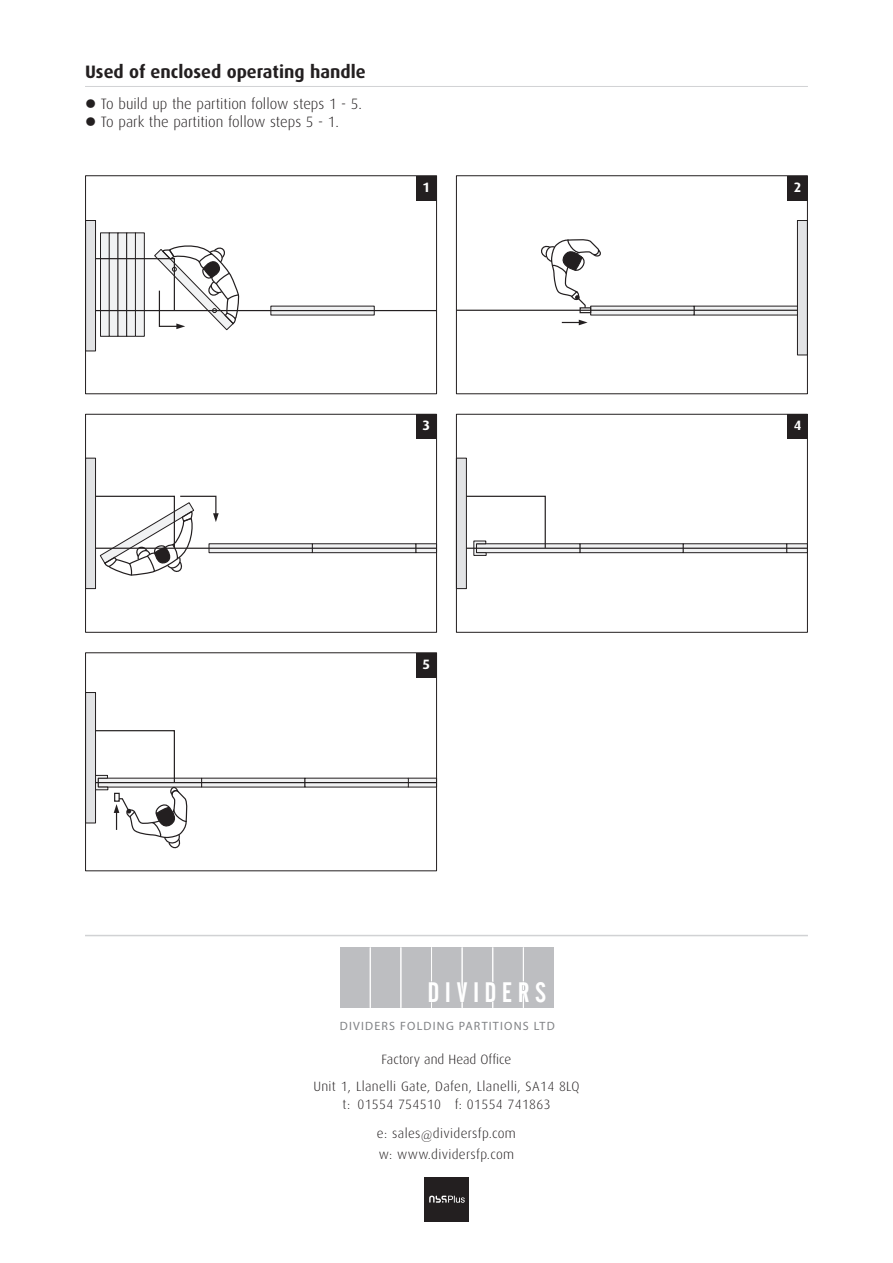
<style>
.page{position:relative;width:893px;height:1263px;background:#fff}
.page>*{position:absolute;margin:0;border:0;box-sizing:border-box;transform-origin:0 0}
.t1{font:27.9px "Alternate Gothic No 2 BT";letter-spacing:.195em;color:#fff}
.t2{font:700 18px "Dax";color:#231f20}
.t3{font:300 15px "Dax";color:#231f20}
.t4{font:700 13.65px "Dax";color:#fff}
.t5{font:300 13.5px/26.5px "Dax";letter-spacing:.025em;color:#231f20;text-align:center}
.t6{font:12px "Myriad";letter-spacing:.1em;color:#808285}
</style>
<div class="page">
<hr style="left:85px;top:86px;width:723px;height:1px;background:#d1d2d4">
<div style="left:86px;top:220px;width:10px;height:131px;background:#e2e3e5"></div>
<div style="left:85px;top:220px;width:11px;height:131px;border:1px solid #231f20"></div>
<div style="left:100px;top:233px;width:9px;height:103px;background:#f1f2f3"></div>
<div style="left:100px;top:232px;width:10px;height:105px;border:1px solid #231f20"></div>
<div style="left:109px;top:233px;width:9px;height:103px;background:#f1f2f3"></div>
<div style="left:109px;top:232px;width:10px;height:105px;border:1px solid #231f20"></div>
<div style="left:118px;top:233px;width:9px;height:103px;background:#f1f2f3"></div>
<div style="left:117px;top:232px;width:10px;height:105px;border:1px solid #231f20"></div>
<div style="left:127px;top:233px;width:9px;height:103px;background:#f1f2f3"></div>
<div style="left:126px;top:232px;width:10px;height:105px;border:1px solid #231f20"></div>
<div style="left:135px;top:233px;width:9px;height:103px;background:#f1f2f3"></div>
<div style="left:135px;top:232px;width:10px;height:105px;border:1px solid #231f20"></div>
<svg style="left:272px;top:308px;width:101px;height:6px"></svg>
<div style="left:86px;top:458px;width:10px;height:131px;background:#e2e3e5"></div>
<div style="left:85px;top:458px;width:11px;height:131px;border:1px solid #231f20"></div>
<svg style="left:417px;top:545px;width:18px;height:6px"></svg>
<div style="left:415px;top:543px;width:22px;height:10px;border:1px solid #231f20"></div>
<svg style="left:219px;top:545px;width:92px;height:6px"></svg>
<div style="left:209px;top:543px;width:104px;height:10px;border:1px solid #231f20"></div>
<svg style="left:314px;top:545px;width:100px;height:6px"></svg>
<div style="left:312px;top:543px;width:104px;height:10px;border:1px solid #231f20"></div>
<div style="left:797px;top:220px;width:10px;height:135px;background:#e2e3e5"></div>
<div style="left:797px;top:220px;width:10px;height:135px;border:1px solid #231f20"></div>
<svg style="left:696px;top:308px;width:100px;height:6px"></svg>
<svg style="left:592px;top:308px;width:100px;height:6px"></svg>
<div style="left:456px;top:458px;width:10px;height:131px;background:#e2e3e5"></div>
<div style="left:456px;top:458px;width:11px;height:131px;border:1px solid #231f20"></div>
<svg style="left:788px;top:545px;width:17px;height:6px"></svg>
<div style="left:786px;top:543px;width:21px;height:10px;border:1px solid #231f20"></div>
<svg style="left:581px;top:545px;width:101px;height:6px"></svg>
<div style="left:579px;top:543px;width:105px;height:10px;border:1px solid #231f20"></div>
<svg style="left:546px;top:545px;width:32px;height:6px"></svg>
<div style="left:476px;top:543px;width:104px;height:10px;border:1px solid #231f20"></div>
<svg style="left:685px;top:545px;width:100px;height:6px"></svg>
<div style="left:683px;top:543px;width:104px;height:10px;border:1px solid #231f20"></div>
<div style="left:85px;top:414px;width:352px;height:219px;border:1px solid #231f20"></div>
<div style="left:456px;top:414px;width:351px;height:219px;border:1px solid #231f20"></div>
<div style="left:85px;top:175px;width:352px;height:219px;border:1px solid #231f20"></div>
<div style="left:456px;top:175px;width:351px;height:219px;border:1px solid #231f20"></div>
<div style="left:86px;top:692px;width:10px;height:131px;background:#e2e3e5"></div>
<div style="left:85px;top:692px;width:11px;height:131px;border:1px solid #231f20"></div>
<svg style="left:410px;top:780px;width:25px;height:5px"></svg>
<svg style="left:203px;top:780px;width:100px;height:5px"></svg>
<svg style="left:188px;top:780px;width:12px;height:5px"></svg>
<svg style="left:306px;top:780px;width:101px;height:5px"></svg>
<div style="left:85px;top:652px;width:352px;height:219px;border:1px solid #231f20"></div>
<svg style="left:541px;top:239px;width:63px;height:70px"></svg>
<div style="left:580px;top:308px;width:11px;height:5px;background:#b3b2b2"></div>
<div style="left:579px;top:307px;width:12px;height:6px;border:1px solid #231f20"></div>
<svg style="left:562px;top:320px;width:26px;height:5px"></svg>
<hr style="left:456px;top:310px;width:341px;height:1px;background:#231f20">
<hr style="left:96px;top:310px;width:341px;height:1px;background:#231f20">
<svg style="left:94px;top:242px;width:146px;height:89px"></svg>
<hr style="left:96px;top:548px;width:341px;height:1px;background:#231f20">
<svg style="left:94px;top:495px;width:125px;height:82px"></svg>
<hr style="left:466px;top:548px;width:341px;height:1px;background:#231f20">
<svg style="left:465px;top:495px;width:81px;height:61px"></svg>
<hr style="left:96px;top:782px;width:341px;height:1px;background:#231f20">
<svg style="left:94px;top:729px;width:94px;height:120px"></svg>
<div style="left:416px;top:176px;width:21px;height:24px;background:#231f20"></div>
<div style="left:787px;top:176px;width:21px;height:24px;background:#231f20"></div>
<div style="left:416px;top:414px;width:21px;height:24px;background:#231f20"></div>
<div style="left:416px;top:653px;width:21px;height:25px;background:#231f20"></div>
<div style="left:787px;top:414px;width:21px;height:24px;background:#231f20"></div>
<hr style="left:85px;top:935px;width:723px;height:1px;background:#d1d2d4">
<div style="left:425px;top:1177px;width:44px;height:44px;background:#231f20"></div>
<svg style="left:429px;top:1195px;width:36px;height:8px"></svg>
<div style="left:340px;top:947px;width:214px;height:61px;background:#bdbec1"></div>
<hr style="left:370px;top:947px;width:1px;height:61px;background:#fff">
<hr style="left:400px;top:947px;width:1px;height:61px;background:#fff">
<hr style="left:431px;top:947px;width:1px;height:61px;background:#fff">
<hr style="left:462px;top:947px;width:1px;height:61px;background:#fff">
<hr style="left:492px;top:947px;width:1px;height:61px;background:#fff">
<hr style="left:523px;top:947px;width:1px;height:61px;background:#fff">
<h2 class="t2" style="left:85px;top:64px;width:282px">Used of enclosed operating handle</h2>
<p class="t3" style="left:85px;top:99px;width:279px">● To build up the partition follow steps 1 - 5.</p>
<p class="t3" style="left:85px;top:117px;width:255px">● To park the partition follow steps 5 - 1.</p>
<p class="t4" style="left:422px;top:181px;width:9px">1</p>
<p class="t4" style="left:794px;top:181px;width:9px">2</p>
<p class="t4" style="left:422px;top:419px;width:9px">3</p>
<p class="t4" style="left:794px;top:419px;width:9px">4</p>
<p class="t4" style="left:422px;top:658px;width:9px">5</p>
<h1 class="t1" style="left:428px;top:982px;width:120px">DIVIDERS</h1>
<p class="t6" style="left:340px;top:1021px;width:216px">DIVIDERS FOLDING PARTITIONS LTD</p>
<p class="t5" style="left:313px;top:1048px;width:268px">Factory and Head Office<br>Unit 1, Llanelli Gate, Dafen, Llanelli, SA14 8LQ</p>
<p class="t5" style="left:342px;top:1091px;width:210px;line-height:29.5px">t: 01554 754510 f: 01554 741863 e: sales@dividersfp.com</p>
<p class="t5" style="left:379px;top:1143px;width:137px">w: www.dividersfp.com</p>
</div>
